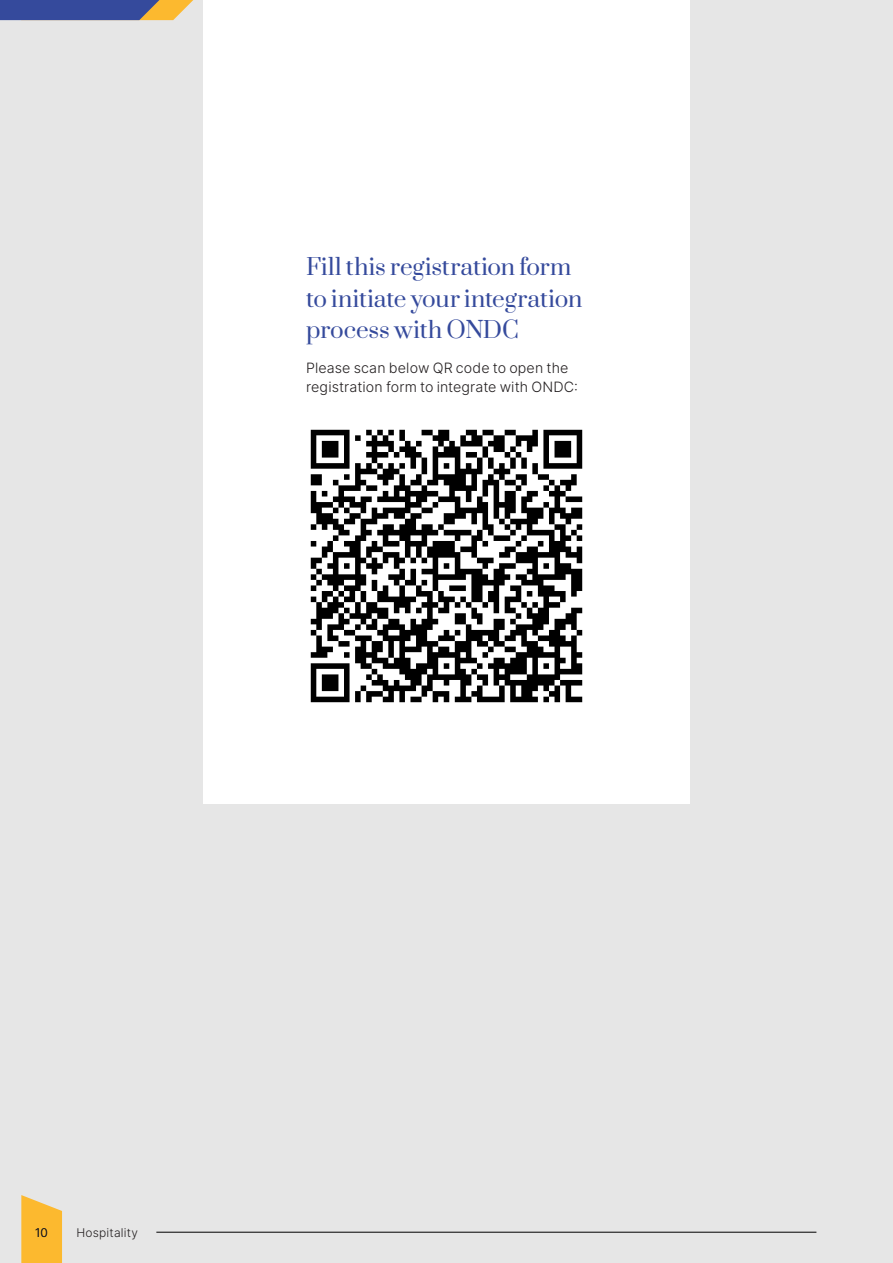
<style>
.page{position:relative;width:893px;height:1263px;background:#e6e6e6}
.page>*{position:absolute;margin:0;border:0;box-sizing:border-box;transform-origin:0 0}
.Body_heading___Level{font:22.5px/31.5px "Prata";letter-spacing:-.005em;color:#354a9c}
.Body_text{font:300 14.25px/19.5px "Inter";letter-spacing:.01em;color:#231f20}
.Page_number_-_Black{font:300 12px "Inter";letter-spacing:.015em;color:#231f20}
</style>
<div class="page">
<div style="left:203px;top:0;width:487px;height:803px;background:#fff"></div>
<img style="left:310px;top:429px;width:273px;height:274px">
<svg style="left:0;top:0;width:193px;height:20px;background:#60658c"></svg>
<svg style="left:21px;top:1195px;width:41px;height:68px;background:#f9be45"></svg>
<hr style="left:156px;top:1232px;width:660px;height:1px;background:#000">
<h3 class="Body_heading___Level" style="left:306px;top:250px;width:278px">Fill this registration form to initiate your integration process with ONDC</h3>
<p class="Body_text" style="left:306px;top:358px;width:273px">Please scan below QR code to open the registration form to integrate with ONDC:</p>
<p class="Page_number_-_Black" style="left:35px;top:1224px;width:14px">10</p>
<p class="Page_number_-_Black" style="left:77px;top:1224px;width:63px">Hospitality</p>
</div>
